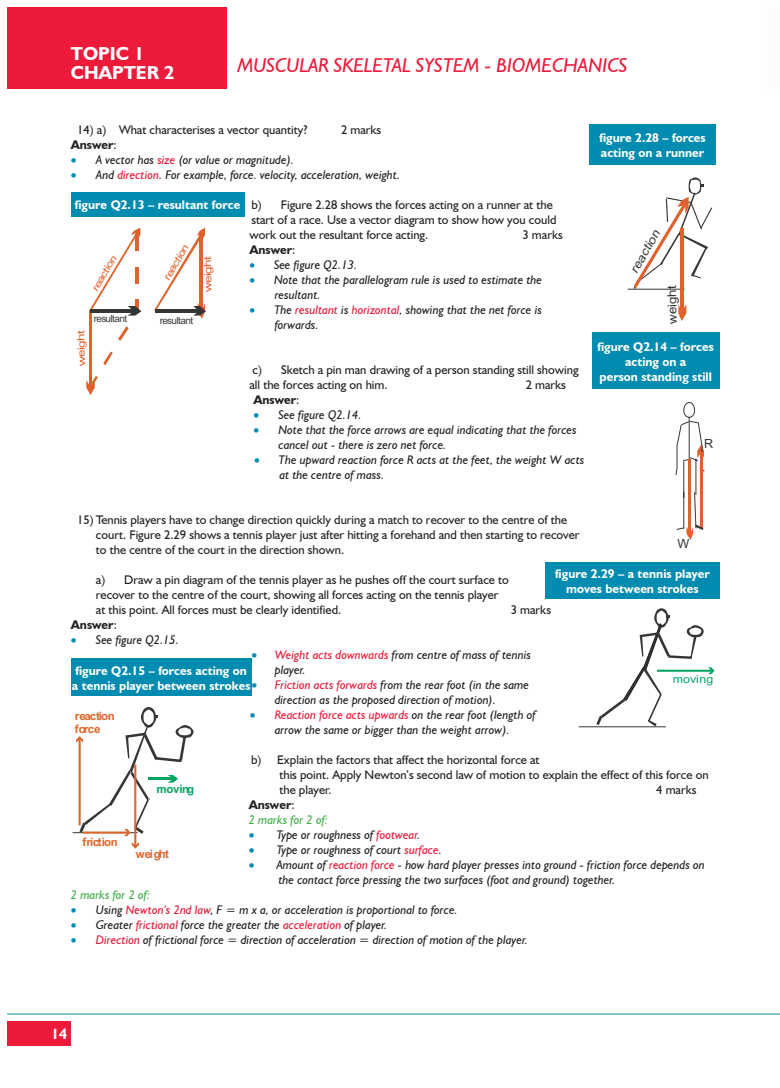
<style>
.page{position:relative;width:780px;height:1088px;background:#fff}
.page>*{position:absolute;margin:0;border:0;box-sizing:border-box;transform-origin:0 0}
.Header_red_italic{font:italic 20px "Humanist 521 BT";color:#ed1a3a}
.t1{font:700 18.75px/18.8px "Humanist 521 BT";color:#fff}
.t2{font:700 15px "Humanist 521 BT";color:#fff}
.t3{font:12.62px "Arial";color:#343834}
.Body_copy_10pt{font:italic 12.5px/15px "Humanist 521 BT";color:#231f20}
.Body_copy_10pt-2{font:12.5px/15px "Humanist 521 BT";color:#231f20}
.t4{font:700 12.5px/15px "Humanist 521 BT";color:#fff;text-align:center}
.Body_copy_10pt-3{font:700 12.5px "Humanist 521 BT";color:#231f20}
.Body_copy_10pt-4{font:italic 12.5px "Humanist 521 BT";color:#40ae49}
.t5{font:12.12px "Arial";color:#343834;scale:1.1 1}
.t6{font:italic 12px "Arial";color:#343834;scale:1.11 1}
.t7{font:700 11.5px/12.9px "Arial";letter-spacing:-.055em;color:#de662c}
.t8{font:700 11.5px "Arial";letter-spacing:-.055em;color:#00a562}
.t9{font:11.25px "Arial";color:#00a562;scale:1.1 1}
.t10{font:9.88px "Arial";letter-spacing:-.055em;color:#343834}
.t11{font:9.88px "Arial";color:#e1612c;scale:1.38 1}
.t12{font:italic 9.75px "Arial";color:#e1612c;scale:1.25 1}
.s1{font-weight:400}
.s2{color:#008bb0}
.s3{color:#ed1a3a}
.s4{font-weight:700;font-style:normal;color:#fff}
</style>
<div class="page">
<div style="left:7px;top:7px;width:220px;height:82px;background:#ed1a3a"></div>
<hr style="left:7px;top:1013px;width:773px;height:1px;background:#008bb0">
<div style="left:7px;top:1020px;width:64px;height:25px;background:#ed1a3a"></div>
<svg style="left:103px;top:352px;width:10px;height:13px"></svg>
<svg style="left:118px;top:326px;width:11px;height:15px"></svg>
<hr style="left:89px;top:310px;width:3px;height:78px;background:#e1612c">
<svg style="left:86px;top:376px;width:12px;height:19px"></svg>
<svg style="left:89px;top:228px;width:52px;height:88px"></svg>
<svg style="left:154px;top:228px;width:52px;height:91px"></svg>
<div style="left:71px;top:193px;width:173px;height:24px;background:#008bb0"></div>
<hr style="left:628px;top:289px;width:56px;height:1px;background:#343834">
<svg style="left:634px;top:177px;width:78px;height:112px"></svg>
<hr style="left:680px;top:229px;width:4px;height:84px;background:#e1612c">
<svg style="left:678px;top:304px;width:8px;height:17px"></svg>
<div style="left:589px;top:124px;width:127px;height:41px;background:#008bb0"></div>
<svg style="left:675px;top:402px;width:30px;height:138px"></svg>
<hr style="left:699px;top:453px;width:3px;height:74px;background:#e1612c">
<div style="left:591px;top:333px;width:128px;height:56px;background:#008bb0"></div>
<hr style="left:579px;top:726px;width:86px;height:1px;background:#343834">
<svg style="left:596px;top:608px;width:118px;height:118px"></svg>
<div style="left:545px;top:562px;width:174px;height:36px;background:#008bb0"></div>
<hr style="left:73px;top:832px;width:64px;height:1px;background:#343834">
<hr style="left:134px;top:764px;width:2px;height:82px;background:#de662c">
<svg style="left:132px;top:842px;width:7px;height:7px"></svg>
<svg style="left:76px;top:707px;width:117px;height:129px"></svg>
<div style="left:71px;top:658px;width:180px;height:38px;background:#008bb0"></div>
<p class="t1" style="left:71px;top:44px;width:105px">TOPIC 1<br>CHAPTER 2</p>
<p class="Header_red_italic" style="left:237px;top:53px;width:391px">MUSCULAR SKELETAL SYSTEM - BIOMECHANICS</p>
<p class="Body_copy_10pt-2" style="left:77px;top:122px;width:231px">14) a) What characterises a vector quantity?</p>
<p class="Body_copy_10pt-2" style="left:341px;top:122px;width:42px">2 marks</p>
<p class="Body_copy_10pt-3" style="left:71px;top:136px;width:47px">Answer<span class="s1">:</span></p>
<p class="Body_copy_10pt" style="left:71px;top:152px;width:225px"><span class="s2">•</span> A vector has <span class="s3">size</span> (or value or magnitude).</p>
<p class="Body_copy_10pt" style="left:71px;top:167px;width:331px"><span class="s2">•</span> And <span class="s3">direction</span>. For example, force. velocity, acceleration, weight.</p>
<p class="Body_copy_10pt-2" style="left:249px;top:197px;width:308px">b) Figure 2.28 shows the forces acting on a runner at the start of a race. Use a vector diagram to show how you could work out the resultant force acting.</p>
<p class="t4" style="left:75px;top:197px;width:167px">figure Q2.13 – resultant force</p>
<p class="Body_copy_10pt-2" style="left:522px;top:227px;width:42px">3 marks</p>
<p class="t12" style="left:89px;top:288px;width:33px;rotate:-60deg">reaction</p>
<p class="t12" style="left:161px;top:277px;width:33px;rotate:-60deg">reaction</p>
<p class="t10" style="left:94px;top:313px;width:35px">resultant</p>
<p class="t10" style="left:160px;top:315px;width:35px">resultant</p>
<p class="t11" style="left:76px;top:366px;width:27px;rotate:-91deg">weight</p>
<p class="t11" style="left:202px;top:292px;width:27px;rotate:-91deg">weight</p>
<p class="Body_copy_10pt-3" style="left:249px;top:241px;width:47px">Answer<span class="s1">:</span></p>
<p class="Body_copy_10pt" style="left:249px;top:257px;width:109px"><span class="s2">•</span> See figure Q2.13.</p>
<p class="Body_copy_10pt" style="left:249px;top:272px;width:294px"><span class="s2">•</span> Note that the parallelogram rule is used to estimate the</p>
<p class="Body_copy_10pt" style="left:275px;top:287px;width:47px">resultant.</p>
<p class="Body_copy_10pt" style="left:275px;top:302px;width:269px;text-indent:-25px"><span class="s2">•</span> The <span class="s3">resultant</span> is <span class="s3">horizontal</span>, showing that the net force is forwards.</p>
<p class="Body_copy_10pt-2" style="left:249px;top:362px;width:331px">c) Sketch a pin man drawing of a person standing still showing all the forces acting on him.</p>
<p class="Body_copy_10pt-2" style="left:525px;top:377px;width:42px">2 marks</p>
<p class="t4" style="left:599px;top:130px;width:108px;text-align:left">figure 2.28 – forces acting on a runner</p>
<p class="t6" style="left:627px;top:268px;width:44px;rotate:-60deg">reaction</p>
<p class="t5" style="left:665px;top:324px;width:37px;rotate:-91deg">weight</p>
<p class="t4" style="left:597px;top:339px;width:118px">figure Q2.14 – forces acting on a</p>
<p class="t4" style="left:599px;top:369px;width:114px">person standing still</p>
<p class="Body_copy_10pt-3" style="left:253px;top:391px;width:47px">Answer<span class="s1">:</span></p>
<p class="Body_copy_10pt" style="left:253px;top:407px;width:110px"><span class="s2">•</span> See figure Q2.14.</p>
<p class="Body_copy_10pt" style="left:278px;top:422px;width:299px;text-indent:-25px"><span class="s2">•</span> Note that the force arrows are equal indicating that the forces cancel out - there is zero net force.</p>
<p class="Body_copy_10pt" style="left:279px;top:452px;width:306px;text-indent:-25px"><span class="s2">•</span> The upward reaction force R acts at the feet, the weight W acts at the centre of mass.</p>
<p class="Body_copy_10pt-2" style="left:96px;top:512px;width:485px;text-indent:-19px">15) Tennis players have to change direction quickly during a match to recover to the centre of the court. Figure 2.29 shows a tennis player just after hitting a forehand and then starting to recover to the centre of the court in the direction shown.</p>
<p class="Body_copy_10pt-2" style="left:96px;top:572px;width:414px">a) Draw a pin diagram of the tennis player as he pushes off the court surface to recover to the centre of the court, showing all forces acting on the tennis player at this point. All forces must be clearly identified.</p>
<p class="t3" style="left:704px;top:437px;width:11px">R</p>
<p class="t3" style="left:677px;top:536px;width:13px">W</p>
<p class="t4" style="left:555px;top:566px;width:156px">figure 2.29 – a tennis player moves between strokes</p>
<p class="Body_copy_10pt-2" style="left:511px;top:602px;width:42px">3 marks</p>
<p class="Body_copy_10pt-3" style="left:71px;top:616px;width:47px">Answer<span class="s1">:</span></p>
<p class="Body_copy_10pt" style="left:71px;top:632px;width:110px"><span class="s2">•</span> See figure Q2.15.</p>
<p class="Body_copy_10pt" style="left:275px;top:647px;width:258px;text-indent:-23px"><span class="s2">•</span> <span class="s3">Weight acts downwards</span> from centre of mass of tennis player.</p>
<p class="Body_copy_10pt" style="left:275px;top:678px;width:256px;line-height:14px;text-indent:-203px"><span class="s4">a tennis player between strokes</span><span class="s2">•</span> <span class="s3">Friction acts forwards</span> from the rear foot (in the same direction as the proposed direction of motion).</p>
<p class="Body_copy_10pt" style="left:250px;top:707px;width:287px;text-align:center"><span class="s2">•</span> <span class="s3">Reaction force acts upwards</span> on the rear foot (length of arrow the same or bigger than the weight arrow).</p>
<p class="Body_copy_10pt-2" style="left:251px;top:752px;width:290px">b) Explain the factors that affect the horizontal force at</p>
<p class="Body_copy_10pt-2" style="left:279px;top:767px;width:431px">this point. Apply Newton’s second law of motion to explain the effect of this force on</p>
<p class="Body_copy_10pt-2" style="left:279px;top:782px;width:54px">the player.</p>
<p class="Body_copy_10pt-2" style="left:656px;top:782px;width:42px">4 marks</p>
<p class="Body_copy_10pt-3" style="left:249px;top:796px;width:47px">Answer<span class="s1">:</span></p>
<p class="Body_copy_10pt-4" style="left:249px;top:812px;width:81px">2 marks for 2 of:</p>
<p class="Body_copy_10pt" style="left:249px;top:827px;width:173px"><span class="s2">•</span> Type or roughness of <span class="s3">footwear</span>.</p>
<p class="Body_copy_10pt" style="left:249px;top:842px;width:194px"><span class="s2">•</span> Type or roughness of court <span class="s3">surface</span>.</p>
<p class="Body_copy_10pt" style="left:249px;top:857px;width:457px"><span class="s2">•</span> Amount of <span class="s3">reaction force</span> - how hard player presses into ground - friction force depends on</p>
<p class="Body_copy_10pt" style="left:278px;top:872px;width:338px">the contact force pressing the two surfaces (foot and ground) together.</p>
<p class="Body_copy_10pt-4" style="left:71px;top:887px;width:81px">2 marks for 2 of:</p>
<p class="Body_copy_10pt" style="left:71px;top:902px;width:388px"><span class="s2">•</span> Using <span class="s3">Newton’s 2nd law</span>, F = m x a, or acceleration is proportional to force.</p>
<p class="Body_copy_10pt" style="left:71px;top:917px;width:318px"><span class="s2">•</span> Greater <span class="s3">frictional</span> force the greater the <span class="s3">acceleration</span> of player.</p>
<p class="Body_copy_10pt" style="left:71px;top:932px;width:458px"><span class="s2">•</span> <span class="s3">Direction</span> of frictional force = direction of acceleration = direction of motion of the player.</p>
<p class="t4" style="left:75px;top:662px;width:173px">figure Q2.15 – forces acting on</p>
<p class="t9" style="left:672px;top:673px;width:38px">moving</p>
<p class="t7" style="left:75px;top:709px;width:41px">reaction force</p>
<p class="t8" style="left:156px;top:782px;width:39px">moving</p>
<p class="t7" style="left:82px;top:835px;width:37px">friction</p>
<p class="t7" style="left:136px;top:848px;width:35px">weight</p>
<p class="t2" style="left:51px;top:1024px;width:18px">14</p>
</div>
